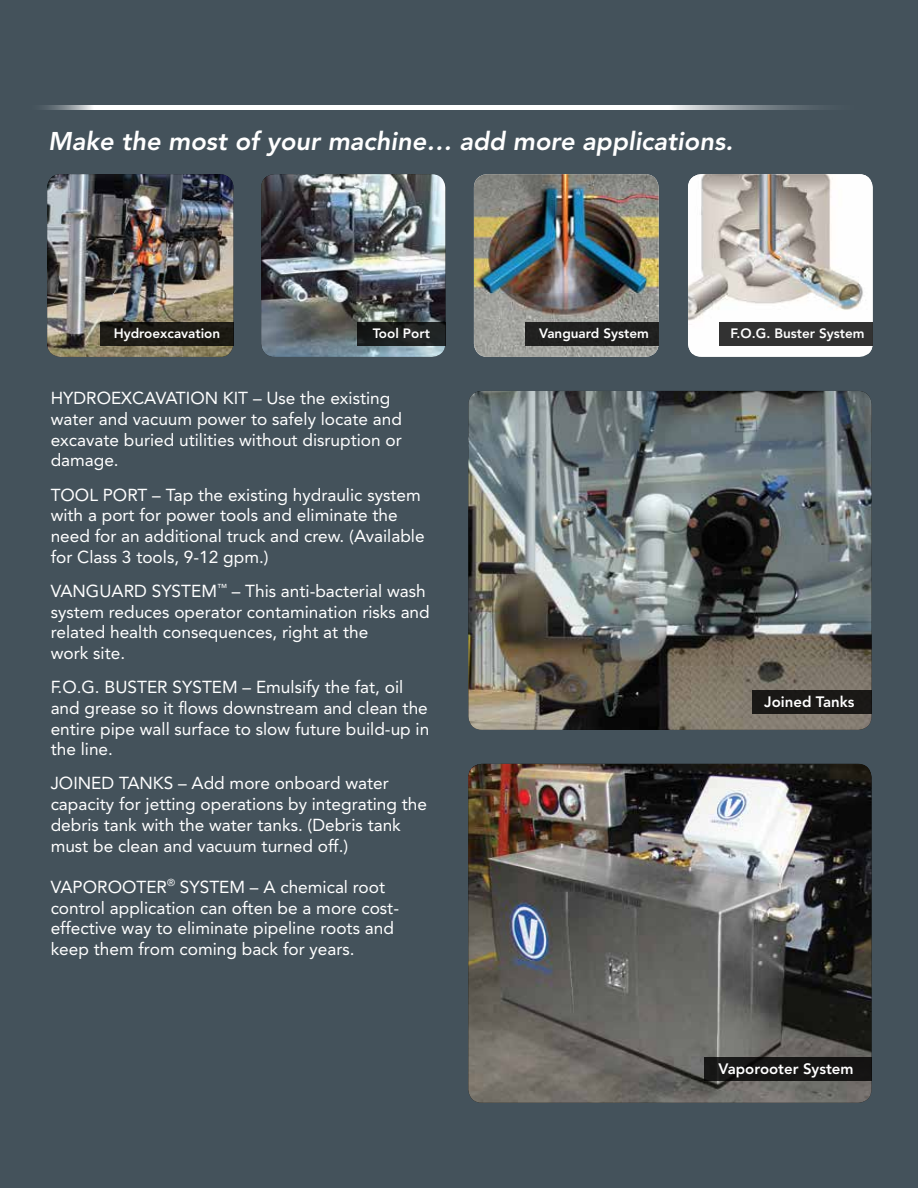
<style>
.page{position:relative;width:918px;height:1188px;background:#44525b}
.page>*{position:absolute;margin:0;border:0;box-sizing:border-box;transform-origin:0 0}
.t1{font:italic 800 25.5px "Avenir LT Std";color:#fff}
.t2{font:17.25px/20.7px "Avenir LT Std";color:#fff}
.t3{font:800 15px "Avenir LT Std";color:#fff}
.t4{font:800 13.5px "Avenir LT Std";color:#fff}
</style>
<div class="page">
<img style="left:47px;top:174px;width:186px;height:183px">
<img style="left:468px;top:391px;width:404px;height:339px">
<img style="left:468px;top:764px;width:403px;height:339px">
<img style="left:688px;top:174px;width:185px;height:180px">
<img style="left:261px;top:174px;width:184px;height:183px">
<img style="left:474px;top:174px;width:185px;height:183px">
<svg style="left:26px;top:105px;width:846px;height:5px"></svg>
<div style="left:752px;top:690px;width:119px;height:23px;background:#1a1916"></div>
<div style="left:704px;top:1057px;width:167px;height:23px;background:#161514"></div>
<div style="left:719px;top:323px;width:154px;height:23px;background:#323232"></div>
<div style="left:525px;top:323px;width:134px;height:23px;background:#20201f"></div>
<svg style="left:357px;top:323px;width:88px;height:23px;background:#1c1f1f"></svg>
<div style="left:100px;top:323px;width:133px;height:23px;background:#1d1b15"></div>
<h1 class="t1" style="left:48px;top:127px;width:686px">Make the most of your machine… add more applications.</h1>
<p class="t4" style="left:114px;top:325px;width:108px">Hydroexcavation</p>
<p class="t4" style="left:373px;top:325px;width:59px">Tool Port</p>
<p class="t4" style="left:539px;top:325px;width:111px">Vanguard System</p>
<p class="t4" style="left:731px;top:325px;width:135px">F.O.G. Buster System</p>
<p class="t2" style="left:51px;top:388px;width:353px;text-indent:202px">– Use the existing water and vacuum power to safely locate and excavate buried utilities without disruption or damage.</p>
<p class="t2" style="left:51px;top:484px;width:375px">Tool Port – Tap the existing hydraulic system with a port for power tools and eliminate the need for an additional truck and crew. (Available for Class 3 tools, 9-12 gpm.)</p>
<p class="t2" style="left:51px;top:581px;width:381px">Vanguard System<sup>™</sup> – This anti-bacterial wash system reduces operator contamination risks and related health consequences, right at the<br>work site.</p>
<p class="t2" style="left:51px;top:677px;width:380px">F.O.G. Buster System – Emulsify the fat, oil and grease so it flows downstream and clean the entire pipe wall surface to slow future build-up in the line.</p>
<p class="t2" style="left:51px;top:773px;width:378px">Joined Tanks – Add more onboard water capacity for jetting operations by integrating the debris tank with the water tanks. (Debris tank must be clean and vacuum turned off.)</p>
<p class="t2" style="left:51px;top:877px;width:350px">Vaporooter<sup>®</sup> System – A chemical root control application can often be a more cost&shy;effective way to eliminate pipeline roots and keep them from coming back for years.</p>
<p class="t2" style="left:51px;top:388px;width:25px">Hydr</p>
<p class="t2" style="left:97px;top:388px;width:136px">oExcavation KIT</p>
<p class="t3" style="left:764px;top:693px;width:92px">Joined Tanks</p>
<p class="t3" style="left:719px;top:1060px;width:136px">Vaporooter System</p>
</div>
